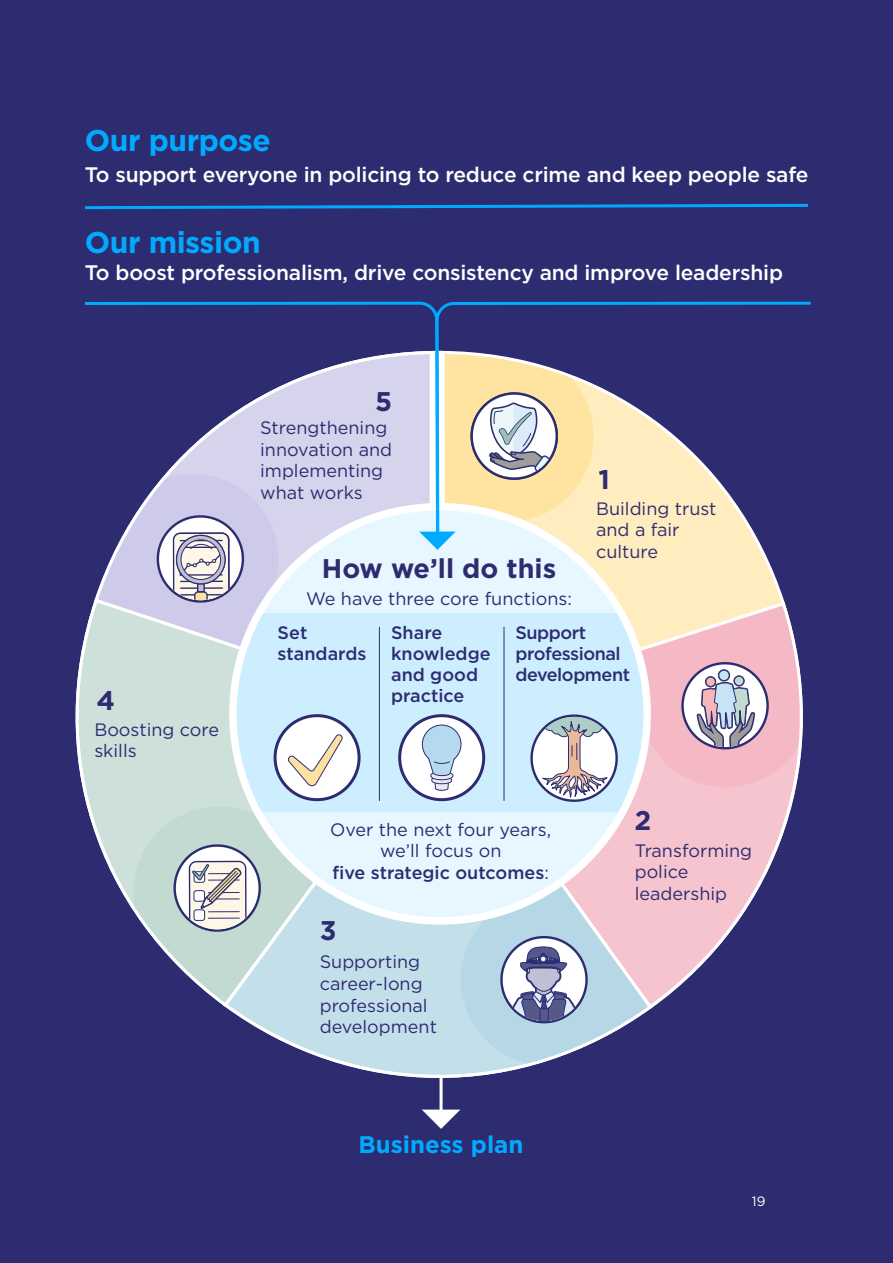
<style>
.page{position:relative;width:893px;height:1263px;background:#2d2c70}
.page>*{position:absolute;margin:0;border:0;box-sizing:border-box;transform-origin:0 0}
.t1{font:700 30px "Gotham";letter-spacing:-.015em;color:#0af}
.t2{font:700 27px "Gotham";color:#2e2c70}
.t3{font:700 24px "Gotham";color:#0af}
.t4{font:500 21px "Gotham";letter-spacing:-.01em;color:#fff}
.t5{font:18px/21.6px "Gotham";color:#2e2c70}
.t6{font:500 18px/21px "Gotham";letter-spacing:-.015em;color:#2e2c70}
.t7{font:13.5px "Gotham";color:#fff}
.s1{font-weight:500}
</style>
<div class="page">
<hr style="left:440px;top:1061px;width:3px;height:51px;background:#fff">
<svg style="left:422px;top:1109px;width:38px;height:20px"></svg>
<svg style="left:651px;top:544px;width:133px;height:56px;background:#eddcb9"></svg>
<svg style="left:651px;top:600px;width:140px;height:406px"></svg>
<svg style="left:75px;top:608px;width:146px;height:396px"></svg>
<svg style="left:92px;top:537px;width:137px;height:180px;background:#c7d2d9"></svg>
<svg style="left:221px;top:709px;width:433px;height:391px"></svg>
<svg style="left:166px;top:837px;width:99px;height:102px;background:#c7cfd0"></svg>
<svg style="left:229px;top:537px;width:422px;height:388px;background:#e3ecf1"></svg>
<div style="left:237px;top:613px;width:406px;height:198px;background:#cef"></div>
<div style="left:400px;top:716px;width:84px;height:84px;background:#fff;border-radius:50%"></div>
<div style="left:398px;top:714px;width:87px;height:87px;border:3px solid #2e2c70;border-radius:50%"></div>
<svg style="left:421px;top:724px;width:41px;height:67px"></svg>
<div style="left:275px;top:716px;width:84px;height:84px;background:#fff;border-radius:50%"></div>
<div style="left:274px;top:714px;width:87px;height:87px;border:3px solid #2e2c70;border-radius:50%"></div>
<svg style="left:288px;top:734px;width:55px;height:52px"></svg>
<hr style="left:379px;top:627px;width:1px;height:173px;background:#2e2c70">
<hr style="left:504px;top:627px;width:1px;height:173px;background:#2e2c70">
<svg style="left:149px;top:537px;width:99px;height:73px;background:#c5c2d4"></svg>
<svg style="left:85px;top:301px;width:349px;height:236px"></svg>
<svg style="left:434px;top:301px;width:377px;height:243px"></svg>
<svg style="left:419px;top:352px;width:186px;height:198px;background:#dfd8c3"></svg>
<svg style="left:493px;top:928px;width:99px;height:103px;background:#acbad1"></svg>
<svg style="left:85px;top:203px;width:723px;height:7px"></svg>
<svg style="left:523px;top:604px;width:280px;height:205px"></svg>
<h1 class="t1" style="left:85px;top:120px;width:188px">Our purpose</h1>
<p class="t4" style="left:85px;top:161px;width:725px">To support everyone in policing to reduce crime and keep people safe</p>
<h1 class="t1" style="left:85px;top:222px;width:177px">Our mission</h1>
<p class="t4" style="left:85px;top:259px;width:700px">To boost professionalism, drive consistency and improve leadership</p>
<h2 class="t2" style="left:96px;top:683px;width:20px">4</h2>
<p class="t5" style="left:94px;top:718px;width:126px">Boosting core skills</p>
<h2 class="t2" style="left:375px;top:383px;width:19px">5</h2>
<p class="t5" style="left:260px;top:416px;width:134px">Strengthening innovation and implementing what works</p>
<h2 class="t2" style="left:322px;top:551px;width:236px">How we’ll do this</h2>
<p class="t5" style="left:306px;top:587px;width:267px">We have three core functions:</p>
<h2 class="t2" style="left:599px;top:462px;width:13px">1</h2>
<p class="t5" style="left:596px;top:497px;width:122px">Building trust and a fair culture</p>
<p class="t6" style="left:278px;top:621px;width:90px">Set standards</p>
<p class="t6" style="left:391px;top:621px;width:101px">Share knowledge and good practice</p>
<p class="t6" style="left:515px;top:621px;width:116px">Support professional development</p>
<p class="t5" style="left:330px;top:818px;width:222px;text-align:center">Over the next four years, we’ll focus on<br><span class="s1">five strategic outcomes</span>:</p>
<h2 class="t2" style="left:320px;top:913px;width:18px">3</h2>
<p class="t5" style="left:320px;top:951px;width:119px">Supporting career-long professional development</p>
<h3 class="t3" style="left:359px;top:1129px;width:166px">Business plan</h3>
<h2 class="t2" style="left:634px;top:802px;width:18px">2</h2>
<p class="t5" style="left:635px;top:839px;width:119px">Transforming police leadership</p>
<p class="t7" style="left:752px;top:1193px;width:15px">19</p>
</div>
